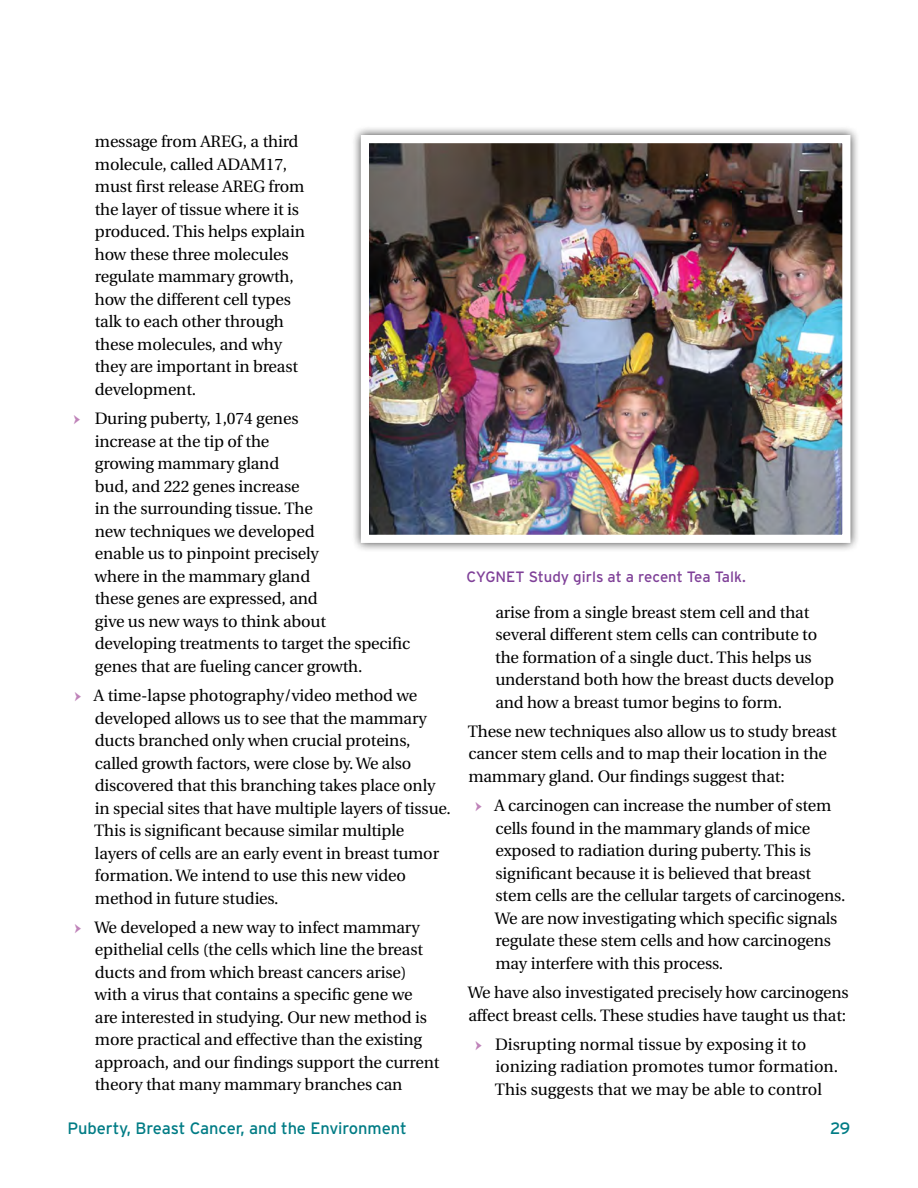
<style>
.page{position:relative;width:918px;height:1188px;background:#fff}
.page>*{position:absolute;margin:0;border:0;box-sizing:border-box;transform-origin:0 0}
.t1{font:16.5px/22.5px "Utopia";letter-spacing:-.01em;color:#000}
.t2{font:16.5px "Interstate";letter-spacing:-.005em;color:#007c85}
.t3{font:15px "Interstate";color:#7f4098}
.s1{font-family:"Minion Pro";color:#bf83b9}
</style>
<div class="page">
<div style="left:351px;top:125px;width:509px;height:428px;background:#000;opacity:.75"></div>
<img style="left:370px;top:144px;width:472px;height:390px">
<div style="left:361px;top:135px;width:490px;height:408px;border:8px solid #fff"></div>
<p class="t1" style="left:95px;top:131px;width:212px">message from AREG, a third molecule, called ADAM17, must first release AREG from the layer of tissue where it is produced. This helps explain how these three molecules regulate mammary growth, how the different cell types talk to each other through these molecules, and why they are important in breast development.</p>
<p class="t1" style="left:95px;top:408px;width:317px;text-indent:-21px"><span class="s1">ӹ</span> During puberty, 1,074 genes<br>increase at the tip of the<br>growing mammary gland<br>bud, and 222 genes increase<br>in the surrounding tissue. The<br>new techniques we developed<br>enable us to pinpoint precisely<br>where in the mammary gland<br>these genes are expressed, and<br>give us new ways to think about developing treatments to target the specific genes that are fueling cancer growth.</p>
<p class="t1" style="left:94px;top:684px;width:358px;text-indent:-20px"><span class="s1">ӹ</span> A time-lapse photography/video method we developed allows us to see that the mammary ducts branched only when crucial proteins, called growth factors, were close by. We also discovered that this branching takes place only in special sites that have multiple layers of tissue.<br>This is significant because similar multiple layers of cells are an early event in breast tumor formation. We intend to use this new video method in future studies.</p>
<p class="t1" style="left:95px;top:916px;width:346px;text-indent:-20px"><span class="s1">ӹ</span> We developed a new way to infect mammary epithelial cells (the cells which line the breast ducts and from which breast cancers arise) with a virus that contains a specific gene we are interested in studying. Our new method is more practical and effective than the existing approach, and our findings support the current theory that many mammary branches can</p>
<p class="t3" style="left:467px;top:568px;width:39px">CYGNET</p>
<p class="t3" style="left:529px;top:568px;width:219px">Study girls at a recent Tea Talk.</p>
<p class="t1" style="left:495px;top:601px;width:340px">arise from a single breast stem cell and that several different stem cells can contribute to the formation of a single duct. This helps us understand both how the breast ducts develop and how a breast tumor begins to form.</p>
<p class="t1" style="left:468px;top:720px;width:371px">These new techniques also allow us to study breast cancer stem cells and to map their location in the mammary gland. Our findings suggest that:</p>
<p class="t1" style="left:495px;top:795px;width:352px;text-indent:-20px"><span class="s1">ӹ</span> A carcinogen can increase the number of stem cells found in the mammary glands of mice exposed to radiation during puberty. This is significant because it is believed that breast stem cells are the cellular targets of carcinogens.<br>We are now investigating which specific signals regulate these stem cells and how carcinogens may interfere with this process.</p>
<p class="t1" style="left:468px;top:981px;width:382px">We have also investigated precisely how carcinogens affect breast cells. These studies have taught us that:</p>
<p class="t1" style="left:495px;top:1033px;width:345px;text-indent:-20px"><span class="s1">ӹ</span> Disrupting normal tissue by exposing it to ionizing radiation promotes tumor formation.<br>This suggests that we may be able to control</p>
<p class="t2" style="left:68px;top:1119px;width:341px">Puberty, Breast Cancer, and the Environment</p>
<p class="t2" style="left:830px;top:1119px;width:22px">29</p>
</div>
